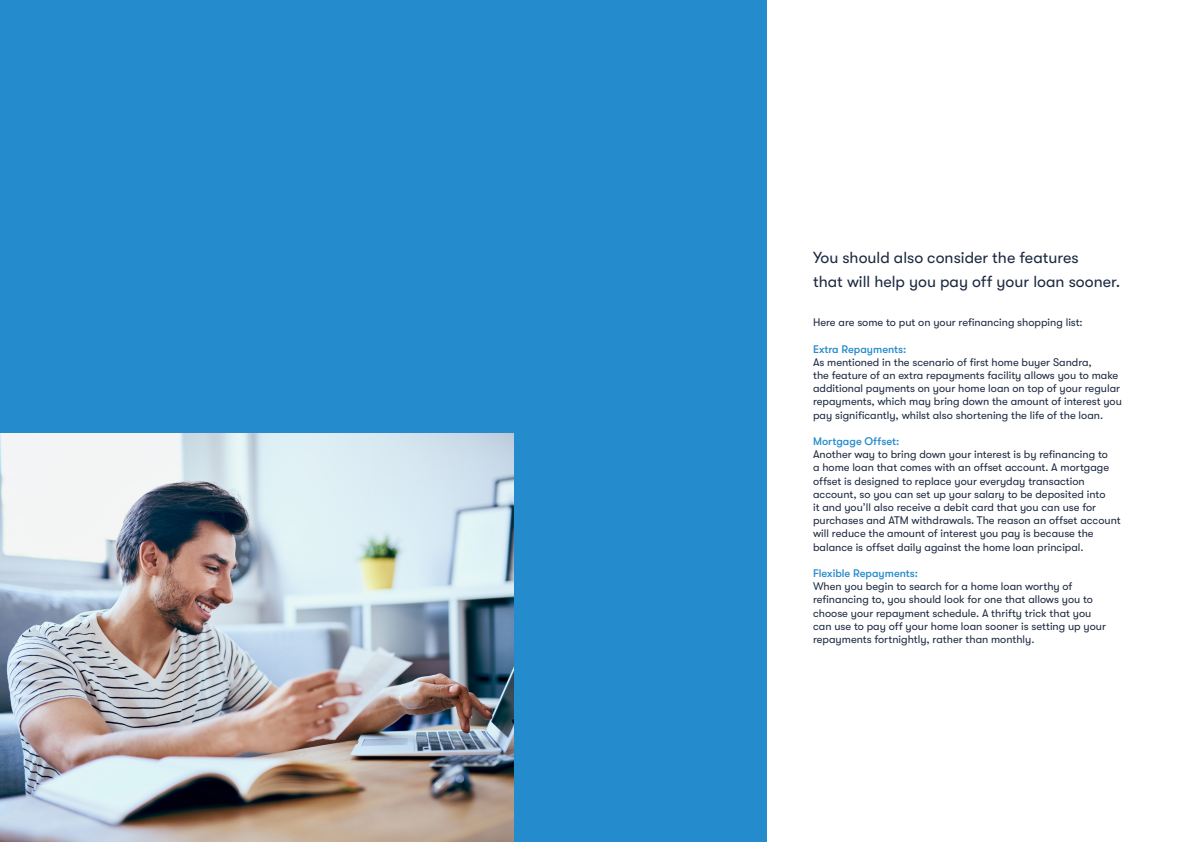
<style>
.page{position:relative;width:1191px;height:842px;background:#fff}
.page>*{position:absolute;margin:0;border:0;box-sizing:border-box;transform-origin:0 0}
.t1{font:16px "GT Walsheim Pro";color:#1c2940}
.t2{font:11px/13.2px "GT Walsheim Pro";color:#1c2940}
.t3{font:500 11px "GT Walsheim Pro";color:#248ccc}
</style>
<div class="page">
<div style="left:0;top:0;width:766px;height:842px;background:#248ccc"></div>
<img style="left:0;top:434px;width:514px;height:408px">
<p class="t1" style="left:813px;top:249px;width:267px">You should also consider the features</p>
<p class="t1" style="left:813px;top:273px;width:309px">that will help you pay off your loan sooner.</p>
<p class="t2" style="left:813px;top:316px;width:271px">Here are some to put on your refinancing shopping list:</p>
<p class="t3" style="left:813px;top:343px;width:95px">Extra Repayments:</p>
<p class="t2" style="left:813px;top:356px;width:310px">As mentioned in the scenario of first home buyer Sandra,<br>the feature of an extra repayments facility allows you to make additional payments on your home loan on top of your regular repayments, which may bring down the amount of interest you pay significantly, whilst also shortening the life of the loan.</p>
<p class="t3" style="left:813px;top:435px;width:88px">Mortgage Offset:</p>
<p class="t2" style="left:813px;top:448px;width:309px">Another way to bring down your interest is by refinancing to<br>a home loan that comes with an offset account. A mortgage offset is designed to replace your everyday transaction account, so you can set up your salary to be deposited into<br>it and you’ll also receive a debit card that you can use for purchases and ATM withdrawals. The reason an offset account will reduce the amount of interest you pay is because the balance is offset daily against the home loan principal.</p>
<p class="t3" style="left:813px;top:567px;width:106px">Flexible Repayments:</p>
<p class="t2" style="left:813px;top:580px;width:294px">When you begin to search for a home loan worthy of refinancing to, you should look for one that allows you to choose your repayment schedule. A thrifty trick that you can use to pay off your home loan sooner is setting up your repayments fortnightly, rather than monthly.</p>
</div>
